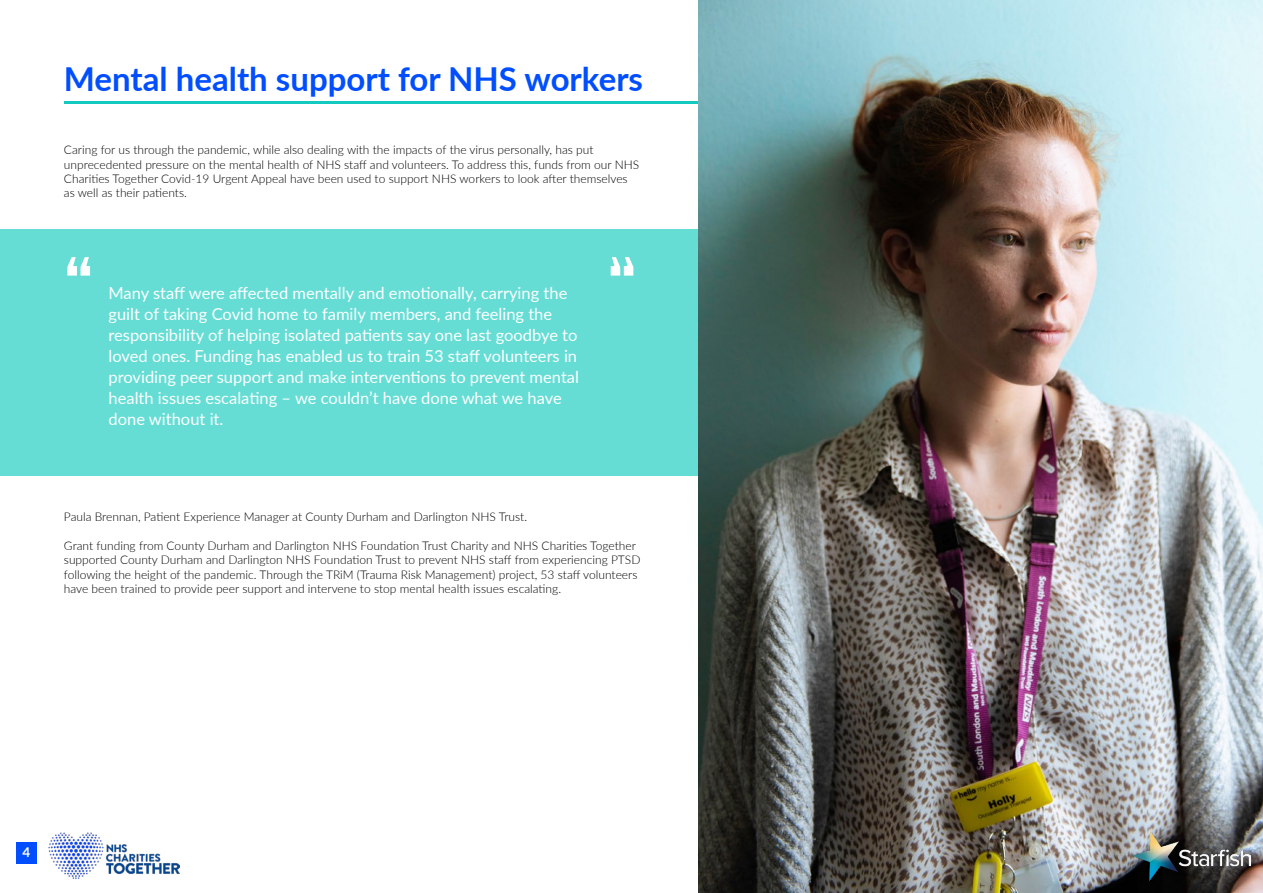
<style>
.page{position:relative;width:1263px;height:893px;background:#fff}
.page>*{position:absolute;margin:0;border:0;box-sizing:border-box;transform-origin:0 0}
.t1{font:700 90px "Bebas Neue";color:#fff}
.t2{font:700 33px "Lato";color:#004eff}
.t3{font:16.5px/21px "Lato";color:#fff}
.t4{font:700 13.5px "Lato";color:#fff}
.t5{font:300 12px/14.4px "Lato";color:#000}
</style>
<div class="page">
<img style="left:49px;top:832px;width:131px;height:46px">
<div style="left:16px;top:842px;width:21px;height:22px;background:#004eff"></div>
<div style="left:1px;top:229px;width:762px;height:247px;background:#65ddd5"></div>
<hr style="left:64px;top:101px;width:645px;height:2px;background:#12cabf">
<img style="left:699px;top:0;width:564px;height:893px">
<img style="left:1133px;top:832px;width:117px;height:48px">
<h2 class="t2" style="left:64px;top:54px;width:581px">Mental health support for NHS workers</h2>
<p class="t5" style="left:64px;top:142px;width:577px">Caring for us through the pandemic, while also dealing with the impacts of the virus personally, has put unprecedented pressure on the mental health of NHS staff and volunteers. To address this, funds from our NHS Charities Together Covid-19 Urgent Appeal have been used to support NHS workers to look after themselves as well as their patients.</p>
<h1 class="t1" style="left:64px;top:240px;width:31px">“</h1>
<p class="t3" style="left:109px;top:281px;width:472px">Many staff were affected mentally and emotionally, carrying the guilt of taking Covid home to family members, and feeling the responsibility of helping isolated patients say one last goodbye to loved ones. Funding has enabled us to train 53 staff volunteers in providing peer support and make interventions to prevent mental health issues escalating – we couldn’t have done what we have done without it.</p>
<p class="t5" style="left:64px;top:509px;width:465px">Paula Brennan, Patient Experience Manager at County Durham and Darlington NHS Trust.</p>
<p class="t5" style="left:64px;top:538px;width:578px">Grant funding from County Durham and Darlington NHS Foundation Trust Charity and NHS Charities Together supported County Durham and Darlington NHS Foundation Trust to prevent NHS staff from experiencing PTSD following the height of the pandemic. Through the TRiM (Trauma Risk Management) project, 53 staff volunteers have been trained to provide peer support and intervene to stop mental health issues escalating.</p>
<p class="t4" style="left:23px;top:842px;width:9px">4</p>
</div>
